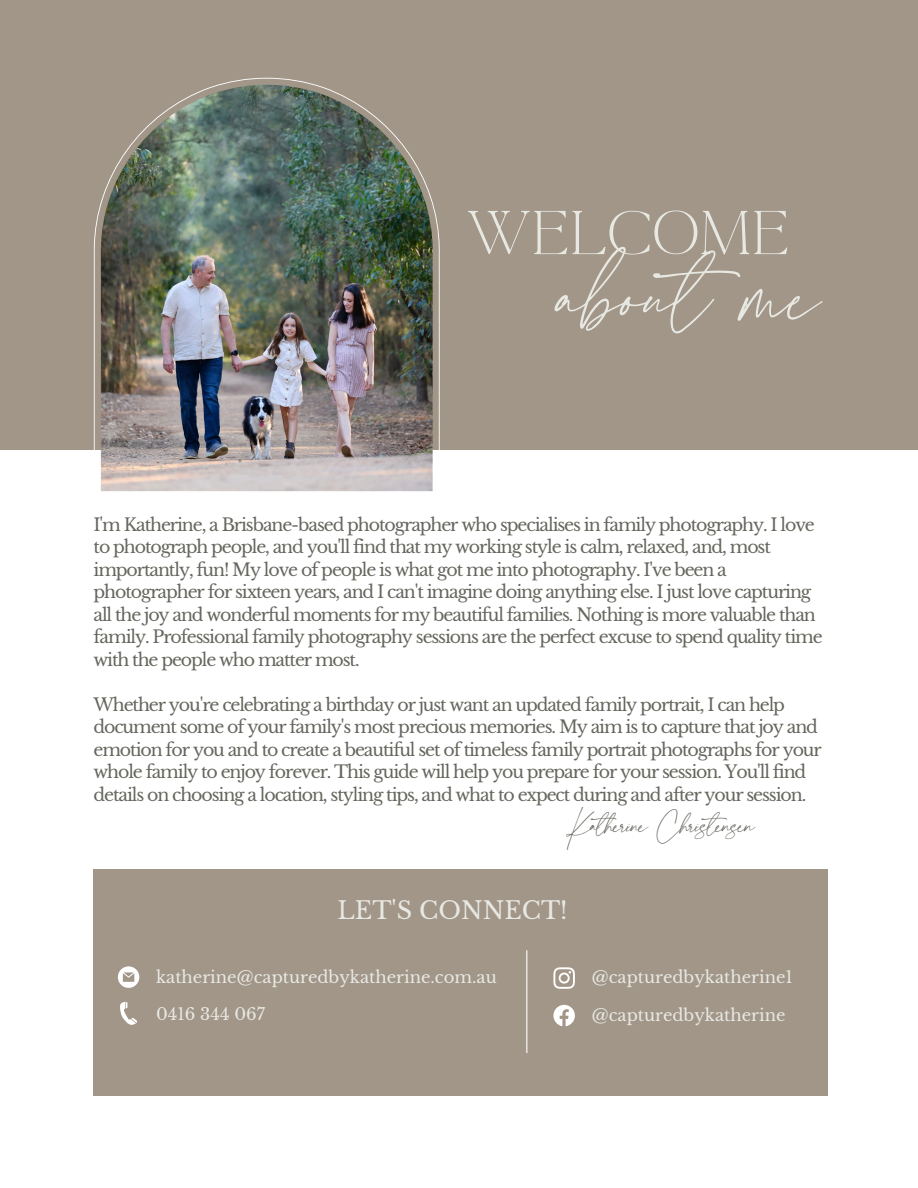
<style>
.page{position:relative;width:918px;height:1188px;background:#fff}
.page>*{position:absolute;margin:0;border:0;box-sizing:border-box;transform-origin:0 0}
.t1{font:133.2px "La Luxes Script W05";color:#e8e8e3}
.t2{font:54px "La Luxes Serif W05";color:#e8e8e3}
.t3{font:39px "La Luxes Script W05";letter-spacing:-.05em;color:#66665f}
.t4{font:24px "Libre Baskerville";color:#e8e8e3}
.t5{font:17.4px/22.5px "Libre Baskerville";letter-spacing:-.065em;color:#66665f}
.t6{font:16.5px "Libre Baskerville";color:#e8e8e3}
</style>
<div class="page">
<div style="left:0;top:0;width:918px;height:450px;background:#a19688"></div>
<div style="left:94px;top:870px;width:734px;height:226px;background:#a19688"></div>
<svg style="left:118px;top:966px;width:21px;height:22px"></svg>
<svg style="left:120px;top:1002px;width:17px;height:23px"></svg>
<hr style="left:526px;top:950px;width:1px;height:103px;background:#fff">
<svg style="left:553px;top:967px;width:22px;height:22px"></svg>
<svg style="left:553px;top:1005px;width:22px;height:21px"></svg>
<svg style="left:94px;top:78px;width:346px;height:414px"></svg>
<img style="left:101px;top:85px;width:332px;height:406px">
<h1 class="t2" style="left:466px;top:197px;width:325px">WELCOME</h1>
<p class="t1" style="left:559px;top:216px;width:264px">about me</p>
<p class="t5" style="left:94px;top:513px;width:731px">I'm Katherine, a Brisbane-based photographer who specialises in family photography. I love to photograph people, and you'll find that my working style is calm, relaxed, and, most importantly, fun! My love of people is what got me into photography. I've been a photographer for sixteen years, and I can't imagine doing anything else. I just love capturing all the joy and wonderful moments for my beautiful families. Nothing is more valuable than family. Professional family photography sessions are the perfect excuse to spend quality time with the people who matter most.</p>
<p class="t5" style="left:94px;top:693px;width:730px">Whether you're celebrating a birthday or just want an updated family portrait, I can help document some of your family's most precious memories. My aim is to capture thatjoy and emotion for you and to create a beautiful set of timeless family portrait photographs for your whole family to enjoy forever. This guide will help you prepare for your session. You'll find details on choosing a location, styling tips, and what to expect during and after your session.</p>
<h3 class="t3" style="left:566px;top:802px;width:191px">Katherine Christensen</h3>
<h4 class="t4" style="left:337px;top:896px;width:232px">LET'S CONNECT!</h4>
<p class="t6" style="left:156px;top:967px;width:342px">katherine@capturedbykatherine.com.au</p>
<p class="t6" style="left:156px;top:1004px;width:110px">0416 344 067</p>
<p class="t6" style="left:592px;top:967px;width:203px">@capturedbykatherine1</p>
<p class="t6" style="left:592px;top:1005px;width:195px">@capturedbykatherine</p>
</div>
